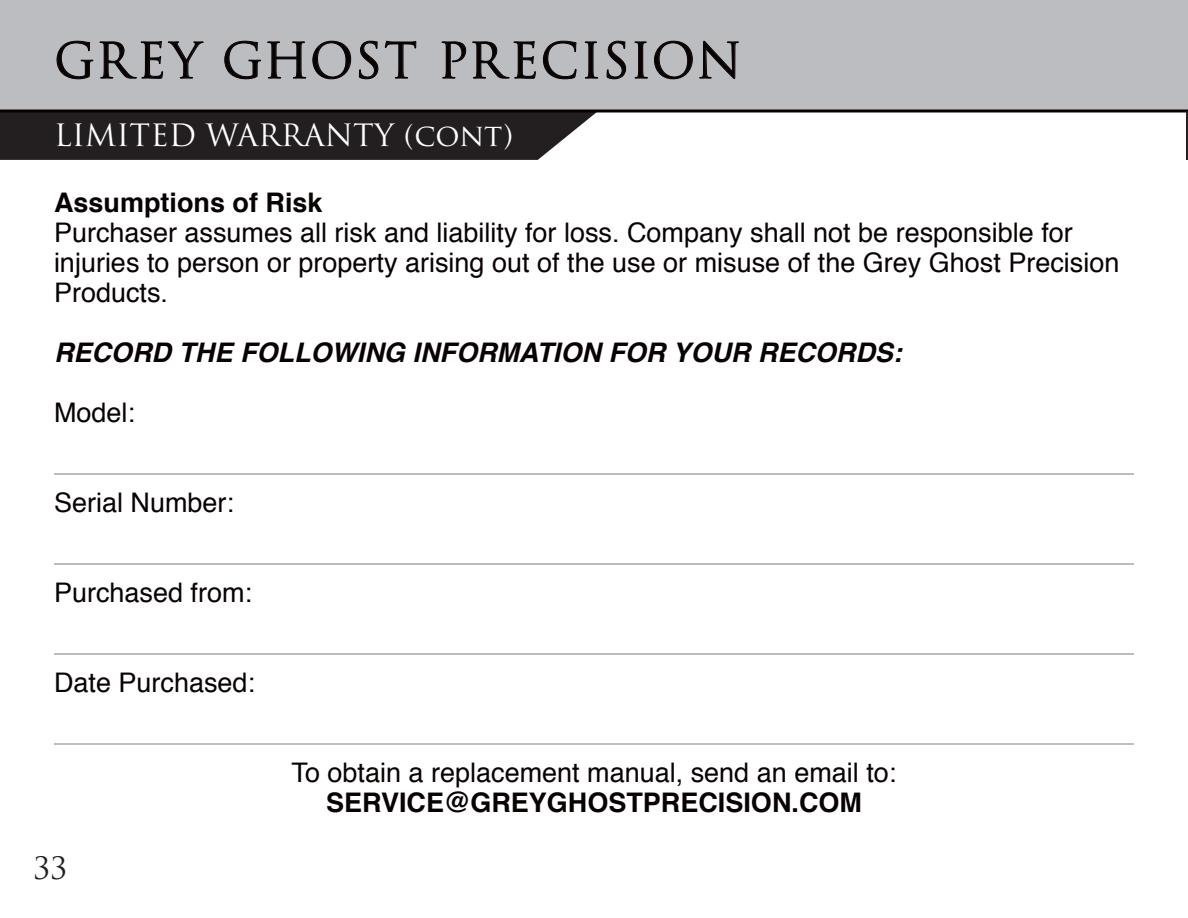
<style>
.page{position:relative;width:1188px;height:918px;background:#fff}
.page>*{position:absolute;margin:0;border:0;box-sizing:border-box;transform-origin:0 0}
.t1{font:48px "Trajan Pro";letter-spacing:.02em;color:#080302}
.t2{font:30px "Trajan Pro";color:#fff}
.t3{font:30px "Trajan Pro";color:#231f20}
.t4{font:27px/30px "Helvetica";color:#080302}
.t5{font:700 27px "Helvetica";color:#080302}
.t6{font:italic 700 27px "Helvetica";color:#080302}
</style>
<div class="page">
<hr style="left:54px;top:743px;width:1080px;height:2px;background:#bcbdc0">
<hr style="left:54px;top:653px;width:1080px;height:2px;background:#bcbdc0">
<hr style="left:54px;top:563px;width:1080px;height:2px;background:#bcbdc0">
<hr style="left:54px;top:473px;width:1080px;height:2px;background:#bcbdc0">
<div style="left:0;top:0;width:1188px;height:110px;background:#bcbdc0"></div>
<svg style="left:0;top:112px;width:598px;height:48px;background:#2e2a2b"></svg>
<hr style="left:0;top:110px;width:1188px;height:2px;background:#080302">
<hr style="left:1186px;top:111px;width:2px;height:49px;background:#231f20">
<svg style="left:56px;top:40px;width:148px;height:40px"></svg>
<svg style="left:224px;top:40px;width:37px;height:40px"></svg>
<svg style="left:267px;top:40px;width:85px;height:40px"></svg>
<svg style="left:359px;top:40px;width:58px;height:40px"></svg>
<svg style="left:441px;top:41px;width:95px;height:38px"></svg>
<svg style="left:543px;top:40px;width:34px;height:40px"></svg>
<svg style="left:584px;top:41px;width:14px;height:38px"></svg>
<svg style="left:606px;top:40px;width:21px;height:40px"></svg>
<svg style="left:634px;top:41px;width:14px;height:38px"></svg>
<svg style="left:654px;top:40px;width:39px;height:40px"></svg>
<svg style="left:699px;top:40px;width:40px;height:39px"></svg>
<h1 class="t1" style="left:54px;top:30px;width:690px">GREY GHOST PRECISION</h1>
<p class="t2" style="left:54px;top:116px;width:461px">LIMITED WARRANTY (cont)</p>
<p class="t5" style="left:54px;top:180px;width:270px">Assumptions of Risk</p>
<p class="t4" style="left:54px;top:218px;width:1067px">Purchaser assumes all risk and liability for loss. Company shall not be responsible for injuries to person or property arising out of the use or misuse of the Grey Ghost Precision<br>Products.</p>
<p class="t6" style="left:54px;top:330px;width:849px">RECORD THE FOLLOWING INFORMATION FOR YOUR RECORDS:</p>
<p class="t4" style="left:54px;top:398px;width:83px">Model:</p>
<p class="t4" style="left:54px;top:488px;width:182px">Serial Number:</p>
<p class="t4" style="left:54px;top:578px;width:200px">Purchased from:</p>
<p class="t4" style="left:54px;top:668px;width:203px">Date Purchased:</p>
<p class="t3" style="left:33px;top:849px;width:36px">33</p>
<p class="t4" style="left:292px;top:758px;width:606px">To obtain a replacement manual, send an email to:</p>
<p class="t5" style="left:326px;top:780px;width:537px">SERVICE@GREYGHOSTPRECISION.COM</p>
</div>
